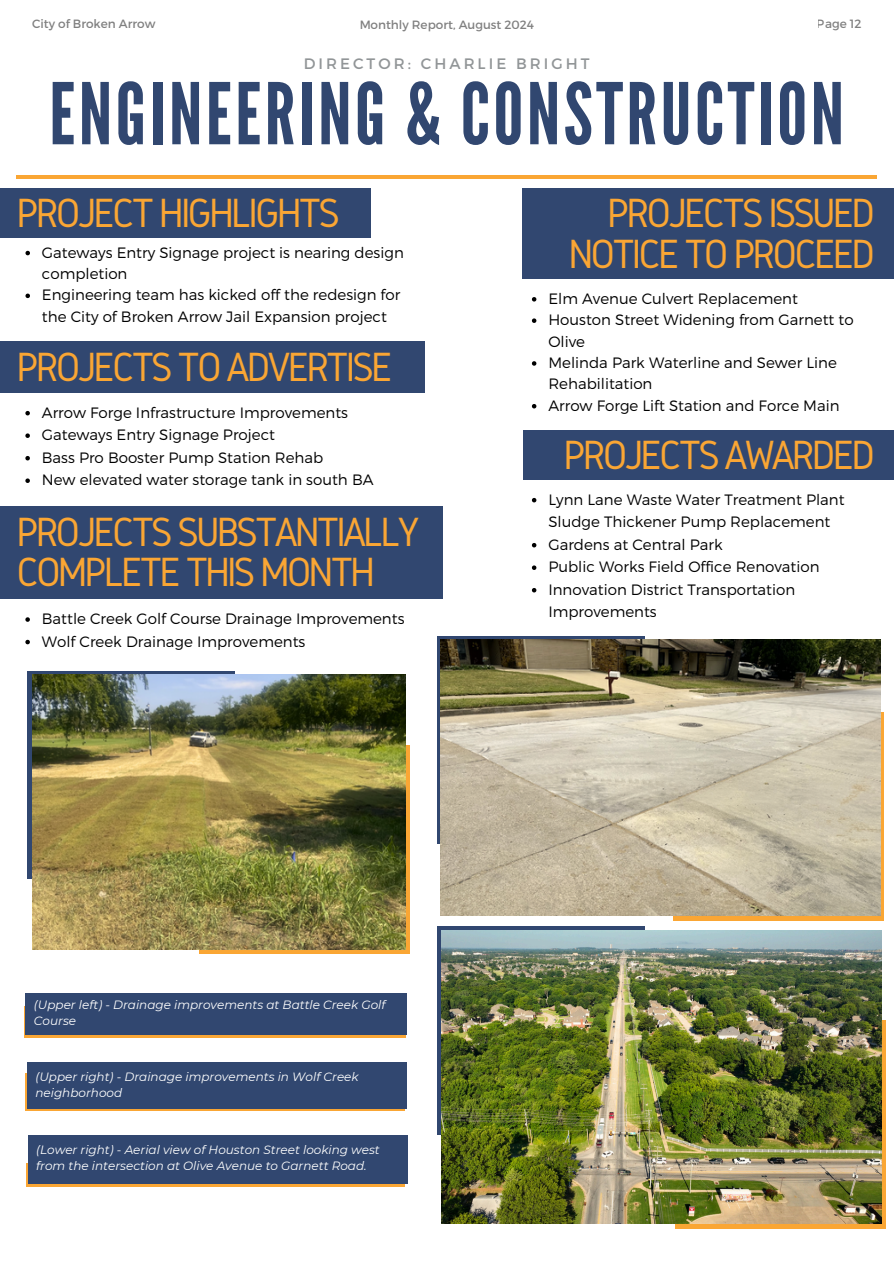
<style>
.page{position:relative;width:894px;height:1264px;background:#fff}
.page>*{position:absolute;margin:0;border:0;box-sizing:border-box;transform-origin:0 0}
.t1{font:84.75px "League Gothic";letter-spacing:.04em;color:#314770}
.t2{font:42.45px/40.5px "Gidole";letter-spacing:-.07em;color:#faa634;text-align:right}
.t3{font:15.15px "Montserrat";letter-spacing:.2em;color:#919597}
.t4{font:300 15px/21.3px "Montserrat";color:#000}
.t5{font:italic 12px/16px "Montserrat";color:#fff}
.t6{font:12px "Montserrat";color:#010101}
</style>
<div class="page">
<div style="left:522px;top:430px;width:371px;height:50px;background:#314770"></div>
<div style="left:0;top:188px;width:371px;height:50px;background:#314770"></div>
<hr style="left:16px;top:175px;width:860px;height:4px;background:#faa634">
<div style="left:522px;top:188px;width:371px;height:91px;background:#314770"></div>
<div style="left:0;top:341px;width:425px;height:52px;background:#314770"></div>
<div style="left:28px;top:671px;width:207px;height:207px;background:linear-gradient(to right,#314770,#314770)"></div>
<div style="left:674px;top:1020px;width:210px;height:208px;background:linear-gradient(to right,#faa634,#faa634)"></div>
<div style="left:24px;top:1006px;width:381px;height:31px;background:linear-gradient(to right,#314770,#314770)"></div>
<div style="left:26px;top:992px;width:381px;height:42px;background:#314770"></div>
<div style="left:437px;top:926px;width:207px;height:209px;background:#314770"></div>
<div style="left:0;top:506px;width:442px;height:93px;background:#314770"></div>
<svg style="left:199px;top:745px;width:210px;height:208px;background:#d99836"></svg>
<img style="left:32px;top:675px;width:373px;height:274px">
<div style="left:437px;top:636px;width:207px;height:207px;background:#314770"></div>
<div style="left:673px;top:712px;width:210px;height:208px;background:linear-gradient(to right,#faa634,#faa634)"></div>
<img style="left:440px;top:639px;width:440px;height:276px">
<img style="left:441px;top:930px;width:440px;height:293px">
<svg style="left:531px;top:498px;width:5px;height:4px"></svg>
<svg style="left:531px;top:543px;width:5px;height:4px"></svg>
<svg style="left:531px;top:565px;width:5px;height:5px"></svg>
<svg style="left:531px;top:588px;width:5px;height:4px"></svg>
<svg style="left:25px;top:251px;width:5px;height:4px"></svg>
<svg style="left:25px;top:293px;width:5px;height:5px"></svg>
<svg style="left:25px;top:411px;width:5px;height:4px"></svg>
<svg style="left:25px;top:433px;width:5px;height:5px"></svg>
<svg style="left:25px;top:456px;width:5px;height:4px"></svg>
<svg style="left:25px;top:478px;width:5px;height:5px"></svg>
<svg style="left:531px;top:297px;width:5px;height:4px"></svg>
<svg style="left:531px;top:318px;width:5px;height:5px"></svg>
<svg style="left:531px;top:361px;width:5px;height:5px"></svg>
<svg style="left:531px;top:404px;width:5px;height:4px"></svg>
<svg style="left:25px;top:617px;width:5px;height:5px"></svg>
<svg style="left:25px;top:640px;width:5px;height:4px"></svg>
<div style="left:26px;top:1073px;width:379px;height:38px;background:linear-gradient(to right,#faa634,#faa634)"></div>
<div style="left:27px;top:1062px;width:380px;height:46px;background:#314770"></div>
<div style="left:26px;top:1162px;width:379px;height:24px;background:linear-gradient(to right,#faa634,#faa634)"></div>
<div style="left:28px;top:1134px;width:380px;height:49px;background:#314770"></div>
<p class="t6" style="left:32px;top:16px;width:125px">City of Broken Arrow</p>
<p class="t6" style="left:816px;top:16px;width:46px">Page 12</p>
<p class="t6" style="left:359px;top:17px;width:176px">Monthly Report, August 2024</p>
<p class="t3" style="left:303px;top:54px;width:287px">DIRECTOR: CHARLIE BRIGHT</p>
<p class="t1" style="left:49px;top:65px;width:796px">ENGINEERING &amp; CONSTRUCTION</p>
<p class="t2" style="left:16px;top:192px;width:325px">PROJECT HIGHLIGHTS</p>
<p class="t4" style="left:42px;top:241px;width:363px">Gateways Entry Signage project is nearing design completion</p>
<h2 class="t4" style="left:42px;top:283px;width:360px">Engineering team has kicked off the redesign for the City of Broken Arrow Jail Expansion project</h2>
<p class="t2" style="left:16px;top:346px;width:377px">PROJECTS TO ADVERTISE</p>
<h2 class="t4" style="left:42px;top:401px;width:307px">Arrow Forge Infrastructure Improvements</h2>
<p class="t4" style="left:42px;top:423px;width:234px">Gateways Entry Signage Project</p>
<p class="t4" style="left:42px;top:446px;width:283px">Bass Pro Booster Pump Station Rehab</p>
<p class="t4" style="left:42px;top:468px;width:333px">New elevated water storage tank in south BA</p>
<h2 class="t2" style="left:16px;top:510px;width:404px;text-align:left">PROJECTS SUBSTANTIALLY<br>COMPLETE THIS MONTH</h2>
<p class="t4" style="left:42px;top:607px;width:364px">Battle Creek Golf Course Drainage Improvements</p>
<p class="t4" style="left:42px;top:630px;width:265px">Wolf Creek Drainage Improvements</p>
<h2 class="t2" style="left:568px;top:192px;width:308px">PROJECTS ISSUED<br>NOTICE TO PROCEED</h2>
<p class="t4" style="left:548px;top:287px;width:251px">Elm Avenue Culvert Replacement</p>
<p class="t4" style="left:548px;top:308px;width:307px">Houston Street Widening from Garnett to<br>Olive</p>
<p class="t4" style="left:548px;top:351px;width:290px">Melinda Park Waterline and Sewer Line<br>Rehabilitation</p>
<p class="t4" style="left:548px;top:394px;width:292px">Arrow Forge Lift Station and Force Main</p>
<p class="t2" style="left:563px;top:433px;width:313px">PROJECTS AWARDED</p>
<h3 class="t4" style="left:548px;top:487px;width:297px;line-height:22.5px">Lynn Lane Waste Water Treatment Plant<br>Sludge Thickener Pump Replacement</h3>
<h1 class="t4" style="left:548px;top:533px;width:176px">Gardens at Central Park</h1>
<h2 class="t4" style="left:548px;top:555px;width:272px">Public Works Field Office Renovation</h2>
<p class="t4" style="left:548px;top:577px;width:248px;line-height:22.5px">Innovation District Transportation<br>Improvements</p>
<p class="t5" style="left:34px;top:996px;width:353px">(Upper left) - Drainage improvements at Battle Creek Golf<br>Course</p>
<p class="t5" style="left:35px;top:1069px;width:324px">(Upper right) - Drainage improvements in Wolf Creek neighborhood</p>
<p class="t5" style="left:36px;top:1141px;width:345px">(Lower right) - Aerial view of Houston Street looking west from the intersection at Olive Avenue to Garnett Road.</p>
</div>
